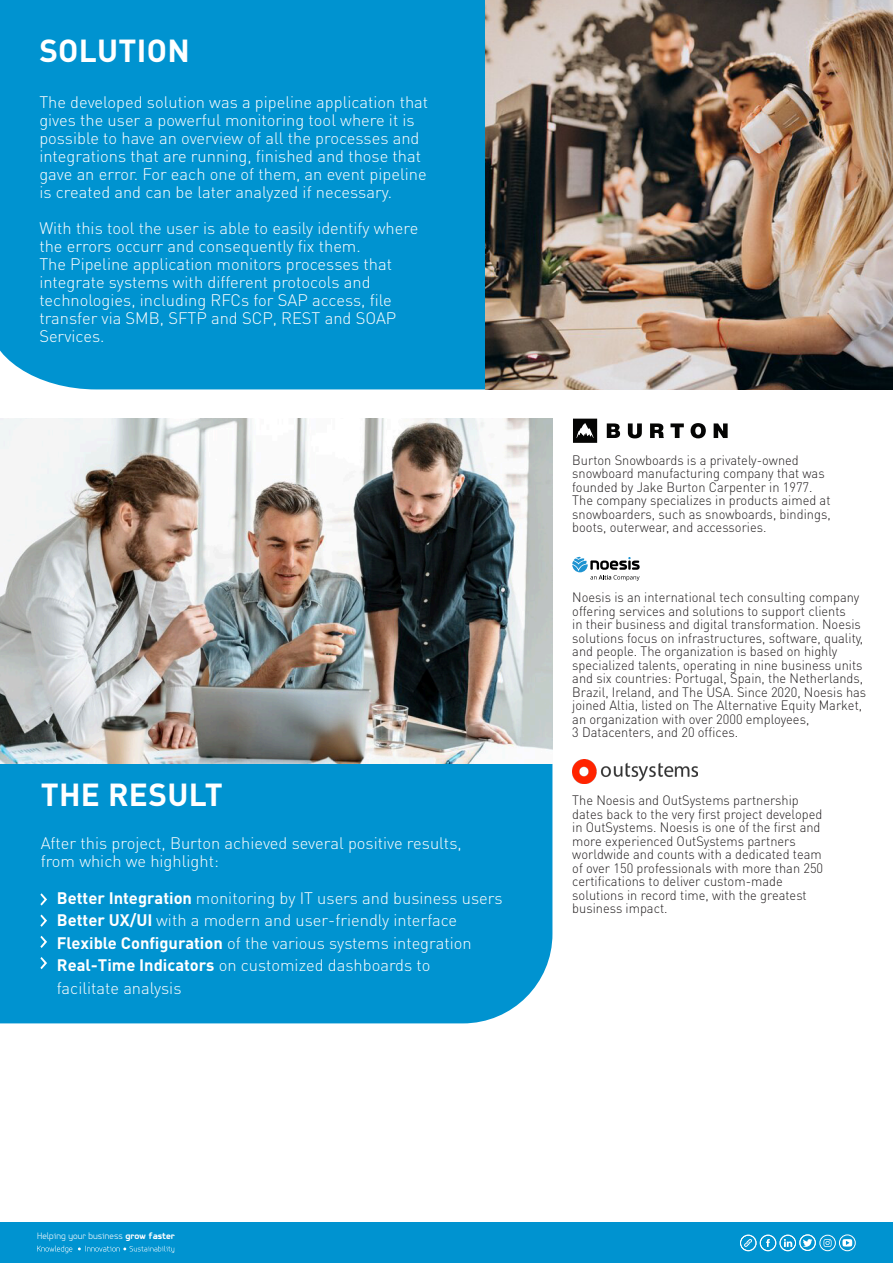
<style>
.page{position:relative;width:893px;height:1263px;background:#fff}
.page>*{position:absolute;margin:0;border:0;box-sizing:border-box;transform-origin:0 0}
.t1{font:700 31.5px "DIN Pro";letter-spacing:.01em;color:#fff}
.t2{font:300 16.5px/18px "DIN Pro";color:#fff}
.t3{font:300 13.5px/13.5px "DIN Pro";color:#231f20;scale:.95 1}
.t4{font:300 9.6px "PF Isotext Pro";color:#fff}
.s1{font-weight:700}
</style>
<div class="page">
<div style="left:0;top:0;width:486px;height:389px;background:#0093d0"></div>
<div style="left:0;top:1223px;width:893px;height:40px;background:#0093d0"></div>
<svg style="left:37px;top:1245px;width:35px;height:8px"></svg>
<svg style="left:78px;top:1246px;width:96px;height:7px"></svg>
<svg style="left:740px;top:1234px;width:116px;height:17px"></svg>
<div style="left:0;top:763px;width:552px;height:260px;background:#0093d0"></div>
<svg style="left:572px;top:557px;width:68px;height:24px"></svg>
<svg style="left:40px;top:893px;width:7px;height:12px"></svg>
<svg style="left:40px;top:914px;width:7px;height:13px"></svg>
<svg style="left:40px;top:936px;width:7px;height:12px"></svg>
<svg style="left:40px;top:957px;width:7px;height:12px"></svg>
<img style="left:486px;top:0;width:407px;height:389px">
<img style="left:0;top:418px;width:552px;height:345px">
<svg style="left:573px;top:419px;width:155px;height:24px"></svg>
<img style="left:572px;top:759px;width:125px;height:25px">
<h1 class="t1" style="left:39px;top:29px;width:152px">SOLUTION</h1>
<p class="t2" style="left:39px;top:92px;width:390px">The developed solution was a pipeline application that gives the user a powerful monitoring tool where it is possible to have an overview of all the processes and integrations that are running, finished and those that gave an error. For each one of them, an event pipeline is created and can be later analyzed if necessary.</p>
<p class="t2" style="left:39px;top:218px;width:380px">With this tool the user is able to easily identify where the errors occurr and consequently fix them.<br>The Pipeline application monitors processes that integrate systems with different protocols and technologies, including RFCs for SAP access, file transfer via SMB, SFTP and SCP, REST and SOAP Services.</p>
<h1 class="t1" style="left:41px;top:773px;width:183px">THE RESULT</h1>
<p class="t2" style="left:41px;top:833px;width:422px">After this project, Burton achieved several positive results, from which we highlight:</p>
<p class="t2" style="left:57px;top:886px;width:447px;line-height:22.5px"><span class="s1">Better Integration</span> monitoring by IT users and business users <span class="s1">Better UX/UI</span> with a modern and user-friendly interface <span class="s1">Flexible Configuration</span> of the various systems integration <span class="s1">Real-Time Indicators</span> on customized dashboards to<br>facilitate analysis</p>
<p class="t3" style="left:572px;top:453px;width:273px">Burton Snowboards is a privately-owned snowboard manufacturing company that was founded by Jake Burton Carpenter in 1977.<br>The company specializes in products aimed at snowboarders, such as snowboards, bindings, boots, outerwear, and accessories.</p>
<p class="t3" style="left:572px;top:590px;width:311px">Noesis is an international tech consulting company offering services and solutions to support clients<br>in their business and digital transformation. Noesis solutions focus on infrastructures, software, quality, and people. The organization is based on highly specialized talents, operating in nine business units and six countries: Portugal, Spain, the Netherlands, Brazil, Ireland, and The USA. Since 2020, Noesis has joined Altia, listed on The Alternative Equity Market, an organization with over 2000 employees,<br>3 Datacenters, and 20 offices.</p>
<p class="t3" style="left:572px;top:793px;width:266px">The Noesis and OutSystems partnership dates back to the very first project developed in OutSystems. Noesis is one of the first and more experienced OutSystems partners worldwide and counts with a dedicated team of over 150 professionals with more than 250 certifications to deliver custom-made solutions in record time, with the greatest business impact.</p>
<p class="t4" style="left:37px;top:1230px;width:139px">Helping your business <span class="s1">grow faster</span></p>
</div>
